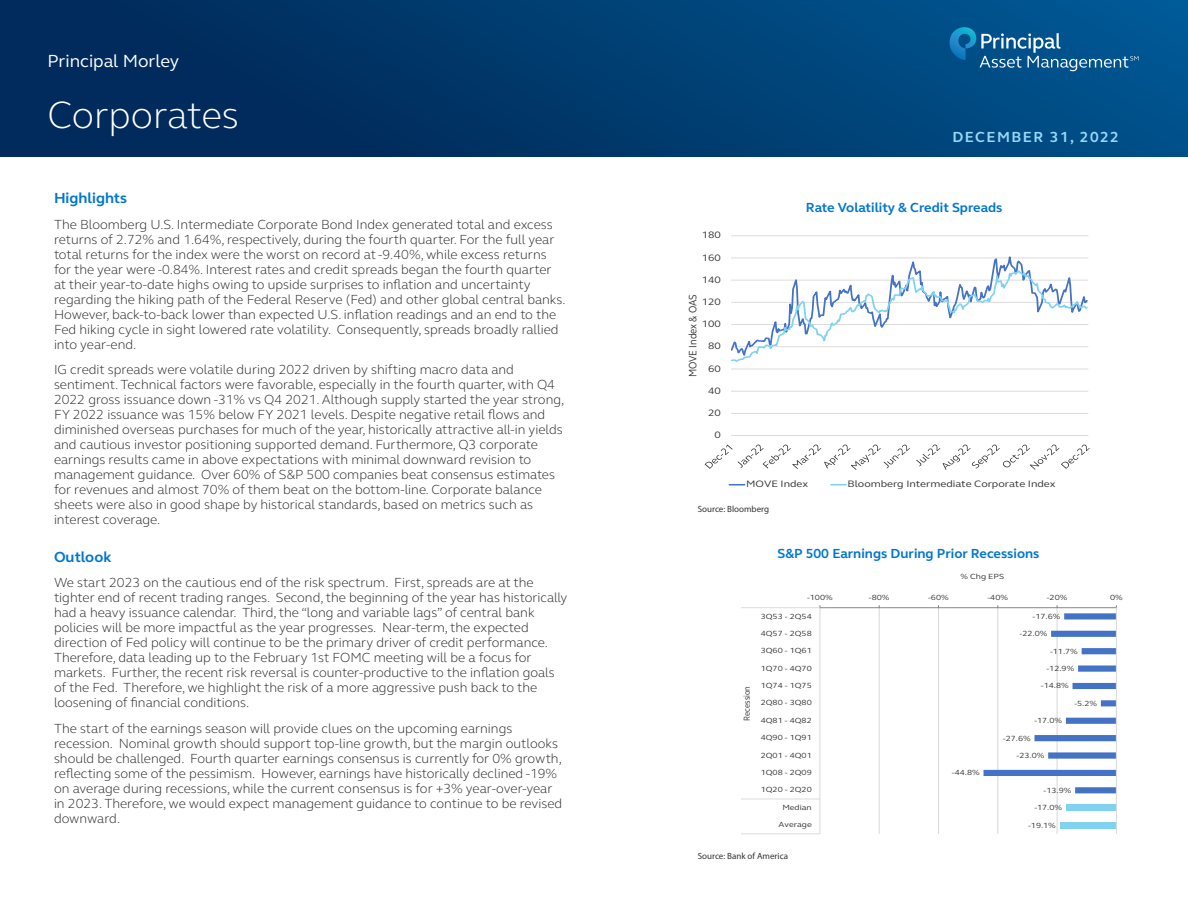
<style>
.page{position:relative;width:1188px;height:918px;background:#fff}
.page>*{position:absolute;margin:0;border:0;box-sizing:border-box;transform-origin:0 0}
.t1{font:300 39px "FS Elliot Pro";color:#fff}
.t2{font:18px "FS Elliot Pro";color:#fff}
.Highlights_and_Outlo{font:700 15px "FS Elliot Pro";color:#0076cf}
.t3{font:700 15px "FS Elliot Pro";letter-spacing:.1em;color:#97d8f6}
.Highlights_and_Outlo-2{font:300 13.5px/15px "FS Elliot Pro";color:#231f20}
.t4{font:700 13.5px "FS Elliot Pro";color:#0076cf}
.t5{font:11.1px "FS Elliot Pro";color:#333;scale:.87 1}
.t6{font:9.6px "FS Elliot Pro";color:#333;scale:1.16 1}
.t7{font:9px "Myriad Pro";color:#333}
.t8{font:8.85px "FS Elliot Pro";color:#333;scale:.86 1}
.t9{font:7.65px "FS Elliot Pro";letter-spacing:-.005em;color:#333;scale:1.16 1}
</style>
<div class="page">
<hr style="left:731px;top:413px;width:357px;height:1px;background:#d9d9d9">
<hr style="left:731px;top:391px;width:357px;height:1px;background:#d9d9d9">
<hr style="left:731px;top:369px;width:357px;height:1px;background:#d9d9d9">
<hr style="left:731px;top:236px;width:357px;height:1px;background:#d9d9d9">
<hr style="left:731px;top:435px;width:357px;height:1px;background:#d9d9d9">
<svg style="left:731px;top:256px;width:358px;height:106px"></svg>
<svg style="left:705px;top:445px;width:205px;height:25px"></svg>
<svg style="left:916px;top:445px;width:174px;height:25px"></svg>
<svg style="left:729px;top:484px;width:16px;height:2px"></svg>
<svg style="left:831px;top:484px;width:15px;height:2px"></svg>
<hr style="left:820px;top:608px;width:1px;height:226px;background:#d9d9d9">
<hr style="left:879px;top:608px;width:1px;height:226px;background:#d9d9d9">
<hr style="left:938px;top:608px;width:1px;height:226px;background:#d9d9d9">
<hr style="left:998px;top:608px;width:1px;height:226px;background:#d9d9d9">
<hr style="left:1057px;top:608px;width:1px;height:226px;background:#d9d9d9">
<div style="left:1066px;top:805px;width:50px;height:6px;background:#80d2f2"></div>
<div style="left:1060px;top:822px;width:56px;height:6px;background:#80d2f2"></div>
<hr style="left:820px;top:607px;width:296px;height:1px;background:#7f7f7f">
<svg style="left:984px;top:605px;width:133px;height:188px"></svg>
<hr style="left:1116px;top:608px;width:1px;height:226px;background:#d9d9d9">
<hr style="left:760px;top:607px;width:60px;height:1px;background:#d9d9d9">
<hr style="left:760px;top:799px;width:60px;height:1px;background:#d9d9d9">
<hr style="left:760px;top:834px;width:60px;height:1px;background:#d9d9d9">
<svg style="left:741px;top:607px;width:19px;height:1px"></svg>
<svg style="left:741px;top:799px;width:19px;height:1px"></svg>
<svg style="left:741px;top:834px;width:19px;height:1px"></svg>
<div style="left:0;top:0;width:1188px;height:157px;background:linear-gradient(to right,#002554,#00548e)"></div>
<svg style="left:950px;top:27px;width:188px;height:44px"></svg>
<p class="t2" style="left:47px;top:49px;width:133px">Principal Morley</p>
<p class="t1" style="left:47px;top:88px;width:193px">Corporates</p>
<p class="Highlights_and_Outlo" style="left:54px;top:188px;width:75px">Highlights</p>
<p class="Highlights_and_Outlo-2" style="left:54px;top:216px;width:513px">The Bloomberg U.S. Intermediate Corporate Bond Index generated total and excess returns of 2.72% and 1.64%, respectively, during the fourth quarter. For the full year total returns for the index were the worst on record at -9.40%, while excess returns for the year were -0.84%. Interest rates and credit spreads began the fourth quarter at their year-to-date highs owing to upside surprises to inflation and uncertainty regarding the hiking path of the Federal Reserve (Fed) and other global central banks.<br>However, back-to-back lower than expected U.S. inflation readings and an end to the Fed hiking cycle in sight lowered rate volatility. Consequently, spreads broadly rallied into year-end.</p>
<p class="Highlights_and_Outlo-2" style="left:54px;top:362px;width:512px">IG credit spreads were volatile during 2022 driven by shifting macro data and sentiment. Technical factors were favorable, especially in the fourth quarter, with Q4<br>2022 gross issuance down -31% vs Q4 2021. Although supply started the year strong, FY 2022 issuance was 15% below FY 2021 levels. Despite negative retail flows and diminished overseas purchases for much of the year, historically attractive all-in yields and cautious investor positioning supported demand. Furthermore, Q3 corporate earnings results came in above expectations with minimal downward revision to management guidance. Over 60% of S&amp;P 500 companies beat consensus estimates for revenues and almost 70% of them beat on the bottom-line. Corporate balance sheets were also in good shape by historical standards, based on metrics such as interest coverage.</p>
<p class="Highlights_and_Outlo" style="left:54px;top:547px;width:59px">Outlook</p>
<p class="Highlights_and_Outlo-2" style="left:54px;top:575px;width:515px">We start 2023 on the cautious end of the risk spectrum. First, spreads are at the tighter end of recent trading ranges. Second, the beginning of the year has historically had a heavy issuance calendar. Third, the “long and variable lags” of central bank policies will be more impactful as the year progresses. Near-term, the expected direction of Fed policy will continue to be the primary driver of credit performance.<br>Therefore, data leading up to the February 1st FOMC meeting will be a focus for markets. Further, the recent risk reversal is counter-productive to the inflation goals of the Fed. Therefore, we highlight the risk of a more aggressive push back to the loosening of financial conditions.</p>
<p class="Highlights_and_Outlo-2" style="left:54px;top:720px;width:510px">The start of the earnings season will provide clues on the upcoming earnings recession. Nominal growth should support top-line growth, but the margin outlooks should be challenged. Fourth quarter earnings consensus is currently for 0% growth, reflecting some of the pessimism. However, earnings have historically declined -19% on average during recessions, while the current consensus is for +3% year-over-year in 2023. Therefore, we would expect management guidance to continue to be revised downward.</p>
<p class="t3" style="left:952px;top:127px;width:168px">DECEMBER 31, 2022</p>
<p class="t6" style="left:702px;top:229px;width:18px">180</p>
<p class="t6" style="left:702px;top:251px;width:18px">160</p>
<p class="t6" style="left:702px;top:273px;width:18px">140</p>
<p class="t5" style="left:685px;top:377px;width:97px;rotate:-90deg">MOVE Index &amp; OAS</p>
<p class="t6" style="left:702px;top:295px;width:18px">120</p>
<p class="t6" style="left:702px;top:317px;width:18px">100</p>
<p class="t6" style="left:708px;top:340px;width:12px">80</p>
<p class="t6" style="left:708px;top:362px;width:12px">60</p>
<p class="t6" style="left:708px;top:384px;width:12px">40</p>
<p class="t6" style="left:708px;top:406px;width:12px">20</p>
<p class="t6" style="left:715px;top:428px;width:7px">0</p>
<p class="t4" style="left:806px;top:198px;width:198px">Rate Volatility &amp; Credit Spreads</p>
<p class="t6" style="left:746px;top:478px;width:55px">MOVE Index</p>
<p class="t6" style="left:848px;top:478px;width:181px">Bloomberg Intermediate Corporate Index</p>
<p class="t7" style="left:698px;top:503px;width:73px">Source: Bloomberg</p>
<p class="t4" style="left:777px;top:544px;width:264px">S&amp;P 500 Earnings During Prior Recessions</p>
<p class="t8" style="left:741px;top:721px;width:42px;rotate:-90deg">Recession</p>
<p class="t9" style="left:960px;top:571px;width:39px">% Chg EPS</p>
<p class="t9" style="left:807px;top:592px;width:24px">-100%</p>
<p class="t9" style="left:869px;top:592px;width:19px">-80%</p>
<p class="t9" style="left:928px;top:592px;width:19px">-60%</p>
<p class="t9" style="left:987px;top:592px;width:19px">-40%</p>
<p class="t9" style="left:1047px;top:592px;width:19px">-20%</p>
<p class="t9" style="left:1110px;top:592px;width:12px">0%</p>
<p class="t9" style="left:761px;top:611px;width:45px">3Q53 - 2Q54</p>
<p class="t9" style="left:761px;top:628px;width:45px">4Q57 - 2Q58</p>
<p class="t9" style="left:761px;top:646px;width:45px">3Q60 - 1Q61</p>
<p class="t9" style="left:761px;top:663px;width:45px">1Q70 - 4Q70</p>
<p class="t9" style="left:761px;top:680px;width:45px">1Q74 - 1Q75</p>
<p class="t9" style="left:761px;top:698px;width:45px">2Q80 - 3Q80</p>
<p class="t9" style="left:761px;top:715px;width:45px">4Q81 - 4Q82</p>
<p class="t9" style="left:761px;top:733px;width:45px">4Q90 - 1Q91</p>
<p class="t9" style="left:761px;top:750px;width:45px">2Q01 - 4Q01</p>
<p class="t9" style="left:761px;top:767px;width:45px">1Q08 - 2Q09</p>
<p class="t9" style="left:761px;top:785px;width:45px">1Q20 - 2Q20</p>
<p class="t9" style="left:782px;top:802px;width:27px">Median</p>
<p class="t9" style="left:779px;top:819px;width:30px">Average</p>
<p class="t9" style="left:1033px;top:611px;width:25px">-17.6%</p>
<p class="t9" style="left:1020px;top:629px;width:25px">-22.0%</p>
<p class="t9" style="left:1050px;top:646px;width:25px">-11.7%</p>
<p class="t9" style="left:1047px;top:663px;width:25px">-12.9%</p>
<p class="t9" style="left:1041px;top:681px;width:25px">-14.8%</p>
<p class="t9" style="left:1074px;top:698px;width:21px">-5.2%</p>
<p class="t9" style="left:1034px;top:716px;width:25px">-17.0%</p>
<p class="t9" style="left:1003px;top:733px;width:25px">-27.6%</p>
<p class="t9" style="left:1017px;top:750px;width:25px">-23.0%</p>
<p class="t9" style="left:952px;top:768px;width:25px">-44.8%</p>
<p class="t9" style="left:1044px;top:785px;width:25px">-13.9%</p>
<p class="t9" style="left:1034px;top:802px;width:25px">-17.0%</p>
<p class="t9" style="left:1028px;top:820px;width:25px">-19.1%</p>
<p class="t7" style="left:698px;top:851px;width:92px">Source: Bank of America</p>
</div>
